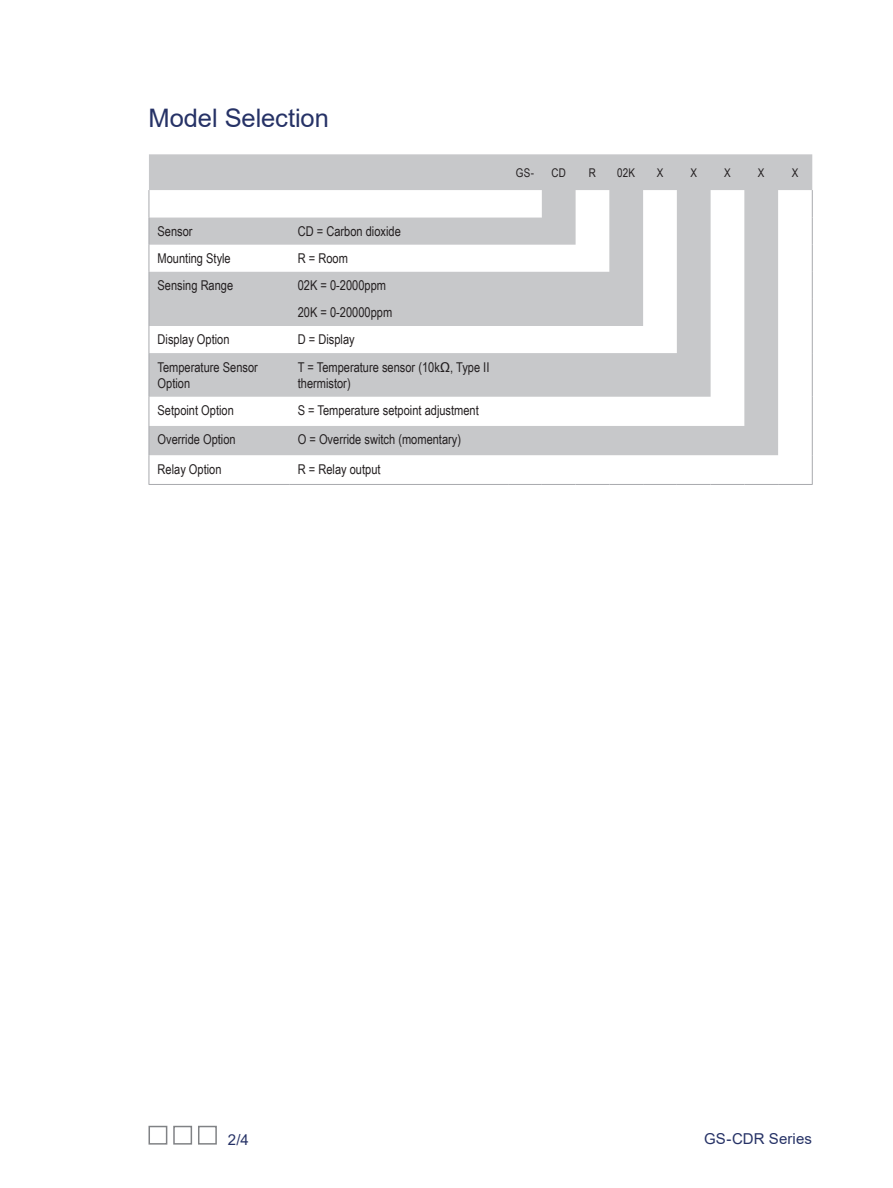
<style>
.page{position:relative;width:893px;height:1188px;background:#fff}
.page>*{position:absolute;margin:0;border:0;box-sizing:border-box;transform-origin:0 0}
.Heading_1{font:25.5px "Arial";letter-spacing:-.005em;color:#263266}
.Footer_RT{font:15px "Arial";letter-spacing:.005em;color:#263266}
.Footer_LT{font:15px "Arial";color:#263266}
.text_Tableau_GS{font:13.5px/16.5px "Arial Narrow";color:#231f20}
.titre_Tableau_2{font:12px "Arial Narrow";letter-spacing:.02em;color:#231f20}
</style>
<div class="page">
<div style="left:198px;top:1126px;width:19px;height:19px;border:2px solid #808285"></div>
<div style="left:173px;top:1126px;width:19px;height:19px;border:2px solid #808285"></div>
<div style="left:148px;top:1126px;width:19px;height:19px;border:2px solid #808285"></div>
<svg style="left:149px;top:154px;width:663px;height:301px;fill:#c7c8ca"></svg>
<svg style="left:149px;top:190px;width:1px;height:163px"></svg>
<svg style="left:812px;top:190px;width:1px;height:163px"></svg>
<hr style="left:149px;top:353px;width:1px;height:44px;background:#a8a9ad">
<hr style="left:812px;top:353px;width:1px;height:44px;background:#a8a9ad">
<svg style="left:149px;top:397px;width:1px;height:87px"></svg>
<svg style="left:812px;top:397px;width:1px;height:87px"></svg>
<hr style="left:149px;top:484px;width:140px;height:1px;background:#a8a9ad">
<hr style="left:289px;top:484px;width:219px;height:1px;background:#a8a9ad">
<hr style="left:508px;top:484px;width:34px;height:1px;background:#a8a9ad">
<hr style="left:542px;top:484px;width:34px;height:1px;background:#a8a9ad">
<hr style="left:576px;top:484px;width:33px;height:1px;background:#a8a9ad">
<hr style="left:609px;top:484px;width:34px;height:1px;background:#a8a9ad">
<hr style="left:643px;top:484px;width:34px;height:1px;background:#a8a9ad">
<hr style="left:677px;top:484px;width:34px;height:1px;background:#a8a9ad">
<hr style="left:711px;top:484px;width:33px;height:1px;background:#a8a9ad">
<hr style="left:744px;top:484px;width:34px;height:1px;background:#a8a9ad">
<hr style="left:778px;top:484px;width:35px;height:1px;background:#a8a9ad">
<p class="Heading_1" style="left:148px;top:100px;width:182px">Model Selection</p>
<p class="text_Tableau_GS" style="left:158px;top:223px;width:37px">Sensor</p>
<p class="text_Tableau_GS" style="left:298px;top:223px;width:105px">CD = Carbon dioxide</p>
<p class="text_Tableau_GS" style="left:158px;top:250px;width:75px">Mounting Style</p>
<p class="text_Tableau_GS" style="left:298px;top:250px;width:52px">R = Room</p>
<p class="text_Tableau_GS" style="left:158px;top:277px;width:77px">Sensing Range</p>
<p class="text_Tableau_GS" style="left:298px;top:277px;width:90px">02K = 0-2000ppm</p>
<p class="text_Tableau_GS" style="left:298px;top:304px;width:96px">20K = 0-20000ppm</p>
<p class="text_Tableau_GS" style="left:158px;top:331px;width:73px">Display Option</p>
<p class="text_Tableau_GS" style="left:298px;top:331px;width:58px">D = Display</p>
<p class="text_Tableau_GS" style="left:158px;top:358px;width:102px">Temperature Sensor<br>Option</p>
<p class="text_Tableau_GS" style="left:298px;top:358px;width:193px">T = Temperature sensor (10kΩ, Type II thermistor)</p>
<p class="text_Tableau_GS" style="left:158px;top:402px;width:78px">Setpoint Option</p>
<p class="text_Tableau_GS" style="left:298px;top:402px;width:183px">S = Temperature setpoint adjustment</p>
<p class="text_Tableau_GS" style="left:158px;top:431px;width:80px">Override Option</p>
<p class="text_Tableau_GS" style="left:298px;top:431px;width:165px">O = Override switch (momentary)</p>
<p class="text_Tableau_GS" style="left:158px;top:460px;width:65px">Relay Option</p>
<p class="text_Tableau_GS" style="left:298px;top:460px;width:84px">R = Relay output</p>
<p class="titre_Tableau_2" style="left:516px;top:164px;width:19px">GS-</p>
<p class="titre_Tableau_2" style="left:551px;top:164px;width:16px">CD</p>
<p class="titre_Tableau_2" style="left:589px;top:164px;width:9px">R</p>
<p class="titre_Tableau_2" style="left:617px;top:164px;width:19px">02K</p>
<p class="titre_Tableau_2" style="left:657px;top:164px;width:8px">X</p>
<p class="titre_Tableau_2" style="left:690px;top:164px;width:8px">X</p>
<p class="titre_Tableau_2" style="left:724px;top:164px;width:8px">X</p>
<p class="titre_Tableau_2" style="left:758px;top:164px;width:8px">X</p>
<p class="titre_Tableau_2" style="left:792px;top:164px;width:8px">X</p>
<p class="Footer_LT" style="left:228px;top:1129px;width:23px">2/4</p>
<p class="Footer_RT" style="left:704px;top:1129px;width:109px">GS-CDR Series</p>
</div>
